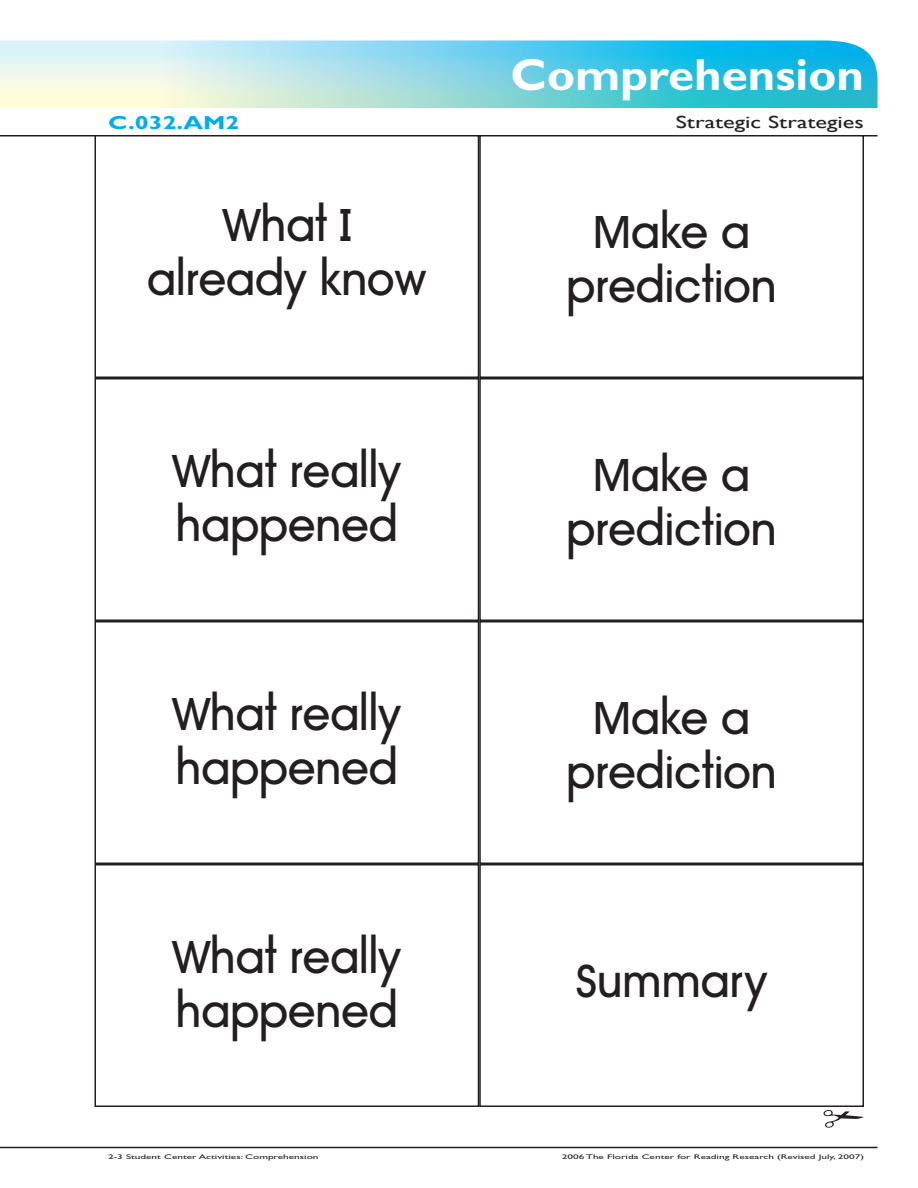
<style>
.page{position:relative;width:918px;height:1188px;background:#fff}
.page>*{position:absolute;margin:0;border:0;box-sizing:border-box;transform-origin:0 0}
.t1{font:45px/54px "Avant Garde Medium Modified";color:#231f20;text-align:center}
.t2{font:700 45px "Gill Sans MT Modified";color:#fff;scale:1.05 1}
.t3{font:700 18.9px "Gill Sans MT Modified";color:#00aeef;scale:1.33 1}
.t4{font:17.55px "Gill Sans";color:#231f20;scale:1.39 1}
.t5{font:6.75px "Gill Sans MT Modified";color:#231f20;scale:1.67 1}
</style>
<div class="page">
<svg style="left:0;top:40px;width:878px;height:68px;background:#87d8e4"></svg>
<hr style="left:0;top:1147px;width:878px;height:1px;background:#231f20">
<hr style="left:0;top:135px;width:878px;height:1px;background:#231f20">
<svg style="left:824px;top:1110px;width:40px;height:18px"></svg>
<div style="left:479px;top:621px;width:385px;height:243px;border:2px solid #231f20"></div>
<div style="left:94px;top:135px;width:385px;height:243px;border:2px solid #231f20"></div>
<div style="left:479px;top:135px;width:385px;height:243px;border:2px solid #231f20"></div>
<div style="left:94px;top:378px;width:385px;height:243px;border:2px solid #231f20"></div>
<div style="left:479px;top:378px;width:385px;height:243px;border:2px solid #231f20"></div>
<div style="left:94px;top:621px;width:385px;height:243px;border:2px solid #231f20"></div>
<div style="left:94px;top:864px;width:385px;height:243px;border:2px solid #231f20"></div>
<div style="left:479px;top:864px;width:385px;height:243px;border:2px solid #231f20"></div>
<p class="t2" style="left:511px;top:48px;width:338px">Comprehension</p>
<p class="t3" style="left:108px;top:111px;width:100px">C.032.AM2</p>
<p class="t4" style="left:676px;top:112px;width:137px">Strategic Strategies</p>
<p class="t1" style="left:223px;top:199px;width:129px">What I</p>
<p class="t1" style="left:147px;top:253px;width:281px">already know</p>
<p class="t1" style="left:172px;top:446px;width:230px;text-align:left">What really happened</p>
<p class="t1" style="left:172px;top:689px;width:230px;text-align:left">What really happened</p>
<p class="t1" style="left:172px;top:932px;width:230px;text-align:left">What really happened</p>
<p class="t1" style="left:567px;top:206px;width:212px">Make a prediction</p>
<p class="t1" style="left:567px;top:449px;width:212px">Make a prediction</p>
<p class="t1" style="left:567px;top:692px;width:212px">Make a prediction</p>
<p class="t1" style="left:576px;top:955px;width:193px">Summary</p>
<p class="t5" style="left:108px;top:1153px;width:128px">2-3 Student Center Activities: Comprehension</p>
<p class="t5" style="left:562px;top:1153px;width:182px">2006 The Florida Center for Reading Research (Revised July, 2007)</p>
</div>
